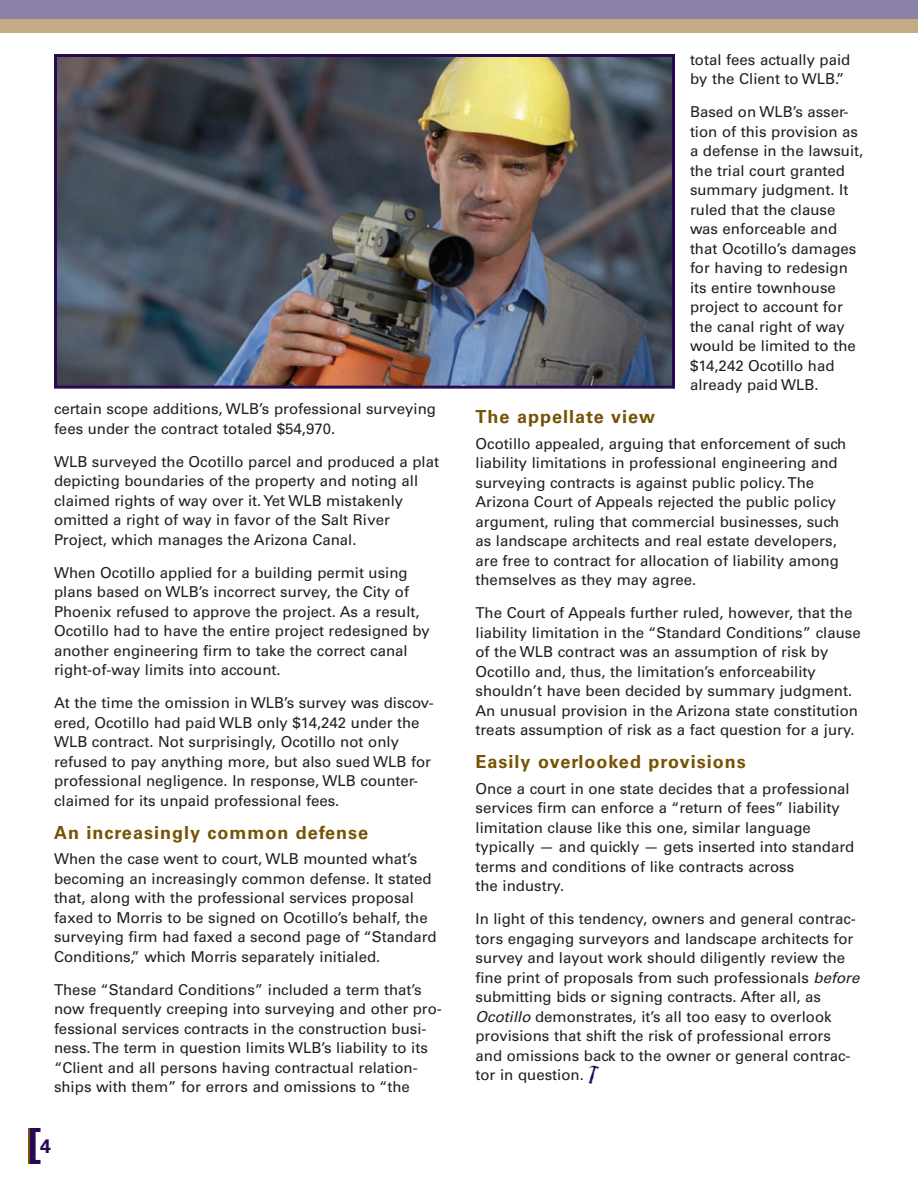
<style>
.page{position:relative;width:918px;height:1188px;background:#fff}
.page>*{position:absolute;margin:0;border:0;box-sizing:border-box;transform-origin:0 0}
.t1{font:700 19.5px "Univers LT Std";color:#280953}
.t2{font:700 18px "Univers LT Std";letter-spacing:.055em;color:#755204}
.t3{font:15px/19.5px "Univers LT Std";color:#231f20}
.s1{font-style:italic}
.s2{font-family:"Df Incidentals Plain";font-size:18px;color:#280953}
</style>
<div class="page">
<div style="left:0;top:0;width:918px;height:33px;background:#8b80a5"></div>
<div style="left:0;top:20px;width:918px;height:13px;background:#c3ab83"></div>
<svg style="left:30px;top:1128px;width:10px;height:36px"></svg>
<hr style="left:28px;top:1128px;width:2px;height:36px;background:#755204">
<img style="left:58px;top:58px;width:613px;height:327px">
<div style="left:54px;top:54px;width:621px;height:335px;border:3px solid #280953"></div>
<p class="t3" style="left:54px;top:401px;width:384px">certain scope additions, WLB’s professional surveying fees under the contract totaled $54,970.</p>
<p class="t3" style="left:54px;top:453px;width:387px">WLB surveyed the Ocotillo parcel and produced a plat depicting boundaries of the property and noting all claimed rights of way over it.Yet WLB mistakenly omitted a right of way in favor of the Salt River Project, which manages the Arizona Canal.</p>
<p class="t3" style="left:54px;top:564px;width:377px">When Ocotillo applied for a building permit using plans based on WLB’s incorrect survey, the City of Phoenix refused to approve the project. As a result, Ocotillo had to have the entire project redesigned by another engineering firm to take the correct canal right-of-way limits into account.</p>
<p class="t3" style="left:54px;top:695px;width:381px">At the time the omission in WLB’s survey was discov&shy;ered, Ocotillo had paid WLB only $14,242 under the WLB contract. Not surprisingly, Ocotillo not only refused to pay anything more, but also sued WLB for professional negligence. In response, WLB counter&shy;claimed for its unpaid professional fees.</p>
<p class="t2" style="left:54px;top:826px;width:316px">An increasingly common defense</p>
<p class="t3" style="left:54px;top:851px;width:384px">When the case went to court, WLB mounted what’s becoming an increasingly common defense. It stated that, along with the professional services proposal faxed to Morris to be signed on Ocotillo’s behalf, the surveying firm had faxed a second page of “Standard Conditions,” which Morris separately initialed.</p>
<p class="t3" style="left:54px;top:981px;width:389px">These “Standard Conditions” included a term that’s now frequently creeping into surveying and other pro&shy;fessional services contracts in the construction busi&shy;ness.The term in question limits WLB’s liability to its “Client and all persons having contractual relation&shy;ships with them” for errors and omissions to “the</p>
<h1 class="t1" style="left:40px;top:1139px;width:12px">4</h1>
<p class="t3" style="left:690px;top:51px;width:162px">total fees actually paid by the Client to WLB.”</p>
<p class="t3" style="left:690px;top:104px;width:175px">Based on WLB’s asser&shy;tion of this provision as a defense in the lawsuit, the trial court granted summary judgment. It ruled that the clause was enforceable and that Ocotillo’s damages for having to redesign its entire townhouse project to account for the canal right of way would be limited to the $14,242 Ocotillo had already paid WLB.</p>
<p class="t2" style="left:476px;top:410px;width:181px">The appellate view</p>
<p class="t3" style="left:476px;top:435px;width:372px">Ocotillo appealed, arguing that enforcement of such liability limitations in professional engineering and surveying contracts is against public policy.The Arizona Court of Appeals rejected the public policy argument, ruling that commercial businesses, such as landscape architects and real estate developers, are free to contract for allocation of liability among themselves as they may agree.</p>
<p class="t3" style="left:476px;top:605px;width:387px">The Court of Appeals further ruled, however, that the liability limitation in the “Standard Conditions” clause of the WLB contract was an assumption of risk by Ocotillo and, thus, the limitation’s enforceability shouldn’t have been decided by summary judgment.<br>An unusual provision in the Arizona state constitution treats assumption of risk as a fact question for a jury.</p>
<p class="t2" style="left:476px;top:755px;width:272px">Easily overlooked provisions</p>
<p class="t3" style="left:476px;top:780px;width:380px">Once a court in one state decides that a professional services firm can enforce a “return of fees” liability limitation clause like this one, similar language typically — and quickly — gets inserted into standard terms and conditions of like contracts across<br>the industry.</p>
<p class="t3" style="left:476px;top:911px;width:385px">In light of this tendency, owners and general contrac&shy;tors engaging surveyors and landscape architects for survey and layout work should diligently review the fine print of proposals from such professionals <span class="s1">before </span>submitting bids or signing contracts. After all, as <span class="s1">Ocotillo</span> demonstrates, it’s all too easy to overlook provisions that shift the risk of professional errors and omissions back to the owner or general contrac&shy;tor in question. <span class="s2">l</span></p>
</div>
